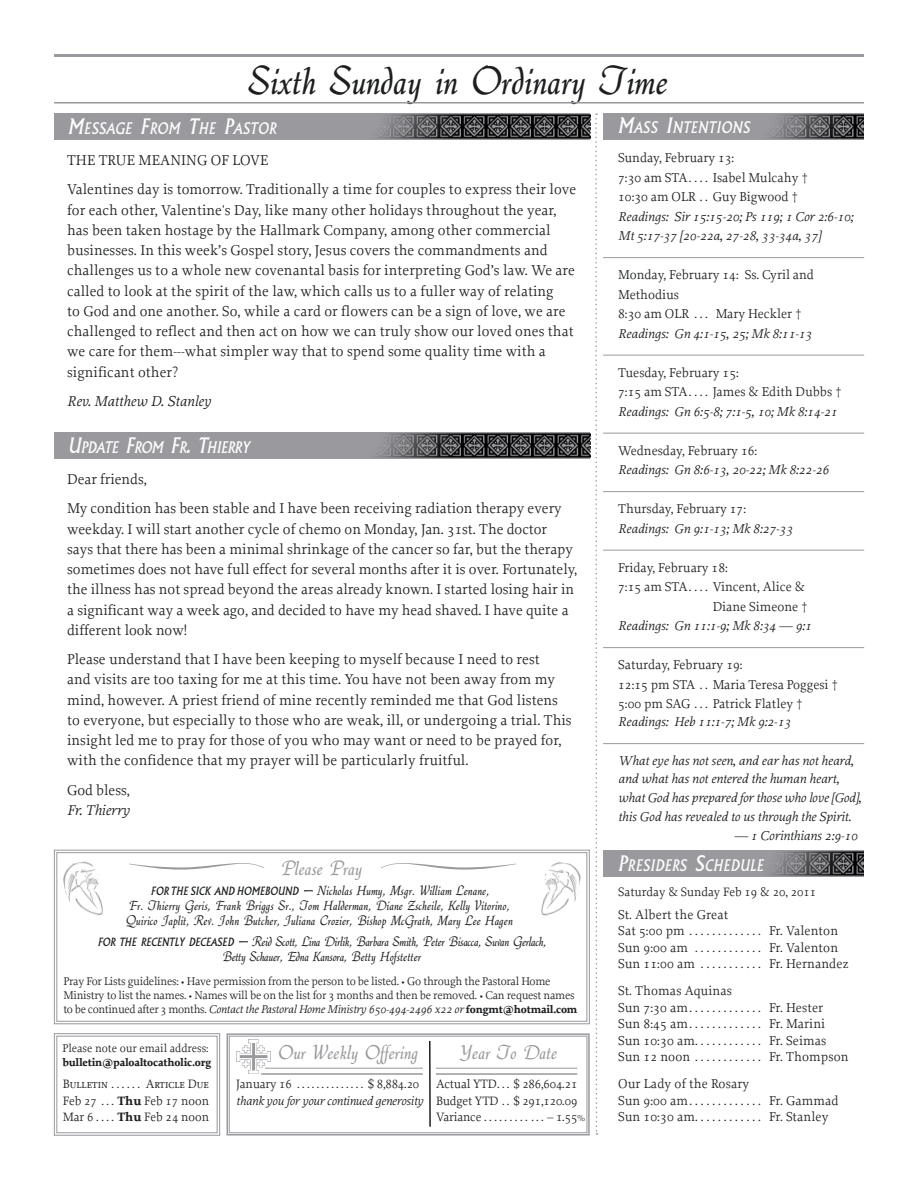
<style>
.page{position:relative;width:918px;height:1188px;background:#fff}
.page>*{position:absolute;margin:0;border:0;box-sizing:border-box;transform-origin:0 0}
.t1{font:72px "Dalliance Flourishes";color:#99999e}
.t2{font:42px "AT Quill";color:#1c1e20}
.t3{font:21px "AT Quill";color:#99999e}
.t4{font:italic 15.75px "Albertus";letter-spacing:.02em;color:#fdfdfe}
.t5{font:italic 15.75px "Albertus";letter-spacing:-.02em;color:#fdfdfe}
.t6{font:15px/20.2px "Proforma";letter-spacing:.005em;color:#1c1e20}
.t7{font:italic 15px "Proforma";letter-spacing:.005em;color:#1c1e20}
.t8{font:14.25px/15px "AT Quill";letter-spacing:.01em;color:#1c1e20;text-align:center;scale:.95 1}
.t9{font:14.25px/15px "AT Quill";letter-spacing:-.015em;color:#1c1e20;text-align:center;scale:.95 1}
.t10{font:13.5px/16.5px "Proforma";color:#1c1e20}
.t11{font:italic 13.5px/18.8px "Proforma";color:#1c1e20}
.t12{font:12.75px/16.5px "Proforma";letter-spacing:-.01em;color:#1c1e20}
.t13{font:italic 12.75px "Proforma";letter-spacing:-.01em;color:#1c1e20}
.t14{font:12.75px "Proforma Book SC";color:#1c1e20}
.t15{font:11.85px/14.2px "Proforma";letter-spacing:-.02em;color:#1c1e20}
.t16{font:11.85px "Proforma";color:#1c1e20}
.t17{font:700 11.25px "Proforma";letter-spacing:-.02em;color:#1c1e20}
.s1{font-size:21px}
.s2{font-family:"Albertus";font-style:italic;font-size:11.25px}
.s3{font-family:"Albertus";font-weight:300}
.s4{font-style:italic}
.s5{font-weight:700;font-size:11.25px}
.s6{font-size:9px}
.s7{font-weight:700}
</style>
<div class="page">
<hr style="left:54px;top:54px;width:810px;height:3px;background:#99999e">
<hr style="left:54px;top:102px;width:810px;height:2px;background:#99999e">
<svg style="left:54px;top:1033px;width:166px;height:103px"></svg>
<div style="left:57px;top:1036px;width:160px;height:97px;border:1px solid #99999e"></div>
<svg style="left:54px;top:850px;width:172px;height:174px"></svg>
<img style="left:61px;top:860px;width:44px;height:60px">
<hr style="left:603px;top:257px;width:261px;height:1px;background:#99999e">
<hr style="left:603px;top:355px;width:261px;height:1px;background:#99999e">
<hr style="left:603px;top:433px;width:261px;height:1px;background:#99999e">
<hr style="left:603px;top:491px;width:261px;height:1px;background:#99999e">
<hr style="left:603px;top:550px;width:261px;height:1px;background:#99999e">
<hr style="left:603px;top:647px;width:261px;height:1px;background:#99999e">
<hr style="left:603px;top:743px;width:261px;height:1px;background:#99999e">
<div style="left:603px;top:113px;width:261px;height:27px;background:#99999e"></div>
<img style="left:770px;top:114px;width:94px;height:25px">
<svg style="left:226px;top:113px;width:371px;height:1023px"></svg>
<div style="left:229px;top:1036px;width:358px;height:97px;border:1px solid #99999e"></div>
<hr style="left:436px;top:1068px;width:141px;height:1px;background:#99999e">
<hr style="left:436px;top:1073px;width:141px;height:2px;background:#99999e">
<hr style="left:265px;top:1068px;width:158px;height:1px;background:#99999e">
<hr style="left:261px;top:1073px;width:162px;height:2px;background:#99999e">
<img style="left:237px;top:1039px;width:34px;height:35px">
<div style="left:55px;top:113px;width:535px;height:27px;background:#99999e"></div>
<img style="left:377px;top:114px;width:213px;height:25px">
<div style="left:55px;top:432px;width:535px;height:27px;background:#99999e"></div>
<img style="left:377px;top:433px;width:213px;height:25px">
<div style="left:603px;top:850px;width:261px;height:27px;background:#99999e"></div>
<img style="left:770px;top:851px;width:94px;height:25px">
<h2 class="t2" style="left:249px;top:58px;width:422px">Sixth Sunday in Ordinary Time</h2>
<p class="t4" style="left:68px;top:119px;width:210px"><span class="s1">M</span>ESSAGE <span class="s1">F</span>ROM <span class="s1">T</span>HE <span class="s1">P</span>ASTOR</p>
<p class="t6" style="left:67px;top:145px;width:511px;line-height:29.2px">THE TRUE MEANING OF LOVE<br>Valentines day is tomorrow. Traditionally a time for couples to express their love</p>
<p class="t6" style="left:67px;top:199px;width:509px">for each other, Valentine's Day, like many other holidays throughout the year, has been taken hostage by the Hallmark Company, among other commercial businesses. In this week’s Gospel story, Jesus covers the commandments and challenges us to a whole new covenantal basis for interpreting God’s law. We are called to look at the spirit of the law, which calls us to a fuller way of relating<br>to God and one another. So, while a card or flowers can be a sign of love, we are challenged to reflect and then act on how we can truly show our loved ones that we care for them---what simpler way that to spend some quality time with a significant other?</p>
<p class="t7" style="left:67px;top:391px;width:145px">Rev. Matthew D. Stanley</p>
<p class="t5" style="left:68px;top:438px;width:183px"><span class="s1">U</span>PDATE <span class="s1">F</span>ROM <span class="s1">F</span>R<span class="s1">. T</span>HIERRY</p>
<p class="t6" style="left:67px;top:464px;width:496px;line-height:29.2px">Dear friends,<br>My condition has been stable and I have been receiving radiation therapy every</p>
<p class="t6" style="left:67px;top:518px;width:512px">weekday. I will start another cycle of chemo on Monday, Jan. 31st. The doctor<br>says that there has been a minimal shrinkage of the cancer so far, but the therapy sometimes does not have full effect for several months after it is over. Fortunately, the illness has not spread beyond the areas already known. I started losing hair in a significant way a week ago, and decided to have my head shaved. I have quite a different look now!</p>
<p class="t6" style="left:67px;top:649px;width:506px">Please understand that I have been keeping to myself because I need to rest<br>and visits are too taxing for me at this time. You have not been away from my mind, however. A priest friend of mine recently reminded me that God listens to everyone, but especially to those who are weak, ill, or undergoing a trial. This insight led me to pray for those of you who may want or need to be prayed for, with the confidence that my prayer will be particularly fruitful.</p>
<p class="t6" style="left:67px;top:779px;width:64px">God bless,</p>
<p class="t7" style="left:67px;top:800px;width:64px">Fr. Thierry</p>
<h1 class="t1" style="left:129px;top:828px;width:136px">Z</h1>
<h3 class="t3" style="left:282px;top:856px;width:83px">Please Pray</h3>
<h1 class="t1" style="left:381px;top:828px;width:136px">z</h1>
<p class="t8" style="left:126px;top:883px;width:409px"><span class="s2">FOR THE SICK AND HOMEBOUND</span> <span class="s3">–</span> Nicholas Humy, Msgr. William Lenane,<br>Fr. Thierry Geris, Frank Briggs Sr., Tom Halderman, Diane Zscheile, Kelly Vitorino,<br>Quirico Japlit, Rev. John Butcher, Juliana Crozier, Bishop McGrath, Mary Lee Hagen</p>
<p class="t9" style="left:98px;top:935px;width:474px"><span class="s2">FOR THE RECENTLY DECEASED</span> <span class="s3">–</span> Reid Scott, Lina Dirlik, Barbara Smith, Peter Bisacca, Suvan Gerlach,<br>Betty Schauer, Edna Kansora, Betty Hofstetter</p>
<p class="t15" style="left:63px;top:973px;width:516px">Pray For Lists guidelines: • Have permission from the person to be listed. • Go through the Pastoral Home<br>Ministry to list the names. • Names will be on the list for 3 months and then be removed. • Can request names to be continued after 3 months. <span class="s4">Contact the Pastoral Home Ministry 650-494-2496 x22 or</span> <span class="s5">fongmt@hotmail.com</span></p>
<h3 class="t3" style="left:279px;top:1041px;width:142px">Our Weekly Offering</h3>
<h3 class="t3" style="left:460px;top:1041px;width:99px">Year To Date</h3>
<p class="t12" style="left:236px;top:1076px;width:185px">January 16 . . . . . . . . . . . . . . $ 8,884.20</p>
<p class="t13" style="left:236px;top:1093px;width:189px">thank you for your continued generosity</p>
<p class="t16" style="left:62px;top:1041px;width:148px">Please note our email address:</p>
<p class="t17" style="left:62px;top:1055px;width:150px">bulletin@paloaltocatholic.org</p>
<p class="t12" style="left:436px;top:1076px;width:151px">Actual YTD. . . $ 286,604.21<br>Budget YTD . . $ 291,120.09<br>Variance ............– 1.55<span class="s6">%</span></p>
<p class="t14" style="left:63px;top:1076px;width:148px">Bulletin . . . . . . Article Due</p>
<p class="t12" style="left:63px;top:1092px;width:148px">Feb 27 . . . <span class="s7">Thu</span> Feb 17 noon<br>Mar 6 . . . . <span class="s7">Thu</span> Feb 24 noon</p>
<p class="t4" style="left:618px;top:118px;width:134px"><span class="s1">M</span>ASS <span class="s1">I</span>NTENTIONS</p>
<p class="t10" style="left:618px;top:148px;width:191px;line-height:19.5px">Sunday, February 13:<br>7:30 am STA. . . . Isabel Mulcahy †<br>10:30 am OLR . . Guy Bigwood †</p>
<p class="t11" style="left:618px;top:206px;width:237px;line-height:19.5px">Readings: Sir 15:15-20; Ps 119; 1 Cor 2:6-10;<br>Mt 5:17-37 [20-22a, 27-28, 33-34a, 37]</p>
<p class="t10" style="left:618px;top:265px;width:197px;line-height:19.5px">Monday, February 14: Ss. Cyril and<br>Methodius<br>8:30 am OLR . . . Mary Heckler †</p>
<p class="t11" style="left:618px;top:324px;width:195px">Readings: Gn 4:1-15, 25; Mk 8:11-13</p>
<p class="t10" style="left:618px;top:363px;width:225px;line-height:19.5px">Tuesday, February 15:<br>7:15 am STA. . . . James &amp; Edith Dubbs †</p>
<p class="t11" style="left:618px;top:402px;width:221px">Readings: Gn 6:5-8; 7:1-5, 10; Mk 8:14-21</p>
<p class="t10" style="left:618px;top:442px;width:141px">Wednesday, February 16:</p>
<p class="t11" style="left:618px;top:460px;width:212px">Readings: Gn 8:6-13, 20-22; Mk 8:22-26</p>
<p class="t10" style="left:618px;top:501px;width:129px">Thursday, February 17:</p>
<p class="t11" style="left:618px;top:519px;width:176px">Readings: Gn 9:1-13; Mk 8:27-33</p>
<p class="t10" style="left:618px;top:559px;width:111px">Friday, February 18:</p>
<p class="t10" style="left:618px;top:579px;width:188px">7:15 am STA. . . . Vincent, Alice &amp;</p>
<p class="t10" style="left:713px;top:598px;width:97px">Diane Simeone †</p>
<p class="t11" style="left:618px;top:616px;width:195px">Readings: Gn 11:1-9; Mk 8:34 — 9:1</p>
<p class="t10" style="left:618px;top:655px;width:222px;line-height:19.5px">Saturday, February 19:<br>12:15 pm STA . . Maria Teresa Poggesi †<br>5:00 pm SAG . . . Patrick Flatley †</p>
<p class="t11" style="left:618px;top:712px;width:174px">Readings: Heb 11:1-7; Mk 9:2-13</p>
<p class="t11" style="left:618px;top:750px;width:244px">What eye has not seen, and ear has not heard, and what has not entered the human heart, what God has prepared for those who love [God], this God has revealed to us through the Spirit.</p>
<p class="t11" style="left:734px;top:825px;width:125px">— 1 Corinthians 2:9-10</p>
<p class="t4" style="left:618px;top:856px;width:147px"><span class="s1">P</span>RESIDERS <span class="s1">S</span>CHEDULE</p>
<p class="t12" style="left:618px;top:883px;width:200px">Saturday &amp; Sunday Feb 19 &amp; 20, 2011</p>
<p class="t10" style="left:618px;top:906px;width:232px">St. Albert the Great<br>Sat 5:00 pm . . . . . . . . . . . . . Fr. Valenton Sun 9:00 am . . . . . . . . . . . . Fr. Valenton Sun 11:00 am . . . . . . . . . . . Fr. Hernandez</p>
<p class="t10" style="left:618px;top:982px;width:232px">St. Thomas Aquinas<br>Sun 7:30 am. . . . . . . . . . . . . Fr. Hester Sun 8:45 am. . . . . . . . . . . . . Fr. Marini Sun 10:30 am. . . . . . . . . . . . Fr. Seimas Sun 12 noon . . . . . . . . . . . . Fr. Thompson</p>
<p class="t10" style="left:618px;top:1075px;width:222px">Our Lady of the Rosary<br>Sun 9:00 am. . . . . . . . . . . . . Fr. Gammad<br>Sun 10:30 am. . . . . . . . . . . . Fr. Stanley</p>
</div>
